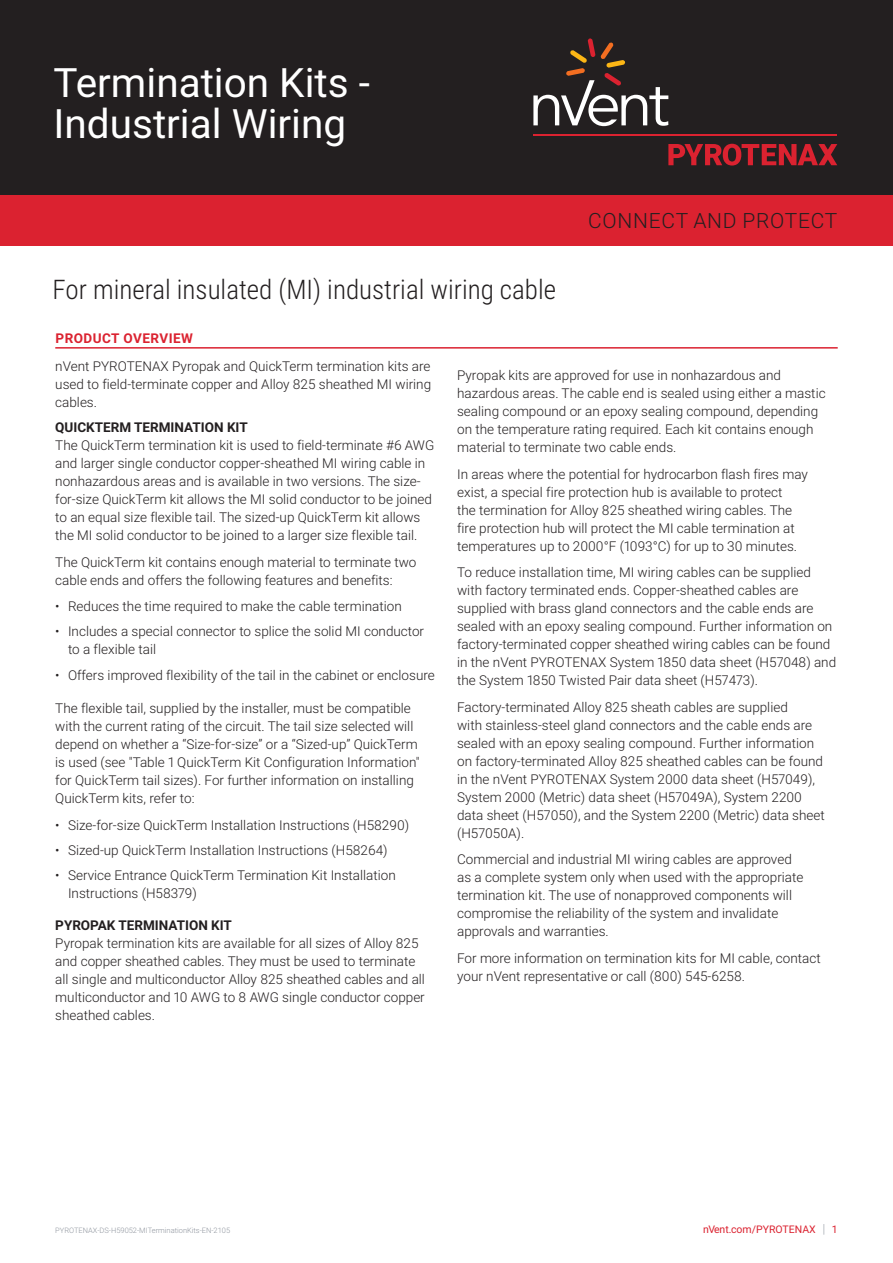
<style>
.page{position:relative;width:893px;height:1263px;background:#fff}
.page>*{position:absolute;margin:0;border:0;box-sizing:border-box;transform-origin:0 0}
.Page_1_Header_-_nVen{font:40.5px "Roboto";color:#fff}
.t1{font:300 27px "Roboto Condensed";color:#231f20}
.t2{font:300 21px "Roboto";letter-spacing:.035em;color:#231f20}
.Text_-_nVent_Data_Sh{font:300 13.5px/18px "Roboto";color:#231f20}
.P2{font:300 13.5px/18px "Roboto";color:#231f20}
.para_b{font:700 13.5px "Roboto";color:#231f20}
.Subhead_-_nVent_Data{font:700 13.5px "Roboto";letter-spacing:.035em;color:#db2230}
.t3{font:10.5px "Roboto";color:#db2230}
.t4{font:300 7.5px "Roboto";color:#8f959e}
.s1{font-weight:300;font-size:12.6px;color:#8f959e}
</style>
<div class="page">
<div style="left:0;top:0;width:893px;height:196px;background:#231f20"></div>
<hr style="left:55px;top:347px;width:783px;height:2px;background:#db2230">
<div style="left:0;top:196px;width:893px;height:50px;background:#db2230"></div>
<svg style="left:668px;top:144px;width:169px;height:22px"></svg>
<hr style="left:533px;top:134px;width:304px;height:2px;background:#db2230">
<svg style="left:533px;top:38px;width:135px;height:88px"></svg>
<p class="Page_1_Header_-_nVen" style="left:54px;top:54px;width:318px">Termination Kits -</p>
<p class="Page_1_Header_-_nVen" style="left:54px;top:95px;width:294px">Industrial Wiring</p>
<p class="t1" style="left:53px;top:270px;width:505px">For mineral insulated (MI) industrial wiring cable</p>
<p class="Subhead_-_nVent_Data" style="left:56px;top:329px;width:139px">PRODUCT OVERVIEW</p>
<p class="t2" style="left:588px;top:206px;width:251px">CONNECT AND PROTECT</p>
<p class="Text_-_nVent_Data_Sh" style="left:55px;top:357px;width:377px;text-align:justify">nVent PYROTENAX Pyropak and QuickTerm termination kits are used to field-terminate copper and Alloy 825 sheathed MI wiring cables.</p>
<p class="para_b" style="left:55px;top:418px;width:194px">QUICKTERM TERMINATION KIT</p>
<p class="P2" style="left:55px;top:436px;width:380px">The QuickTerm termination kit is used to field-terminate #6 AWG and larger single conductor copper-sheathed MI wiring cable in nonhazardous areas and is available in two versions. The size&shy;for-size QuickTerm kit allows the MI solid conductor to be joined to an equal size flexible tail. The sized-up QuickTerm kit allows the MI solid conductor to be joined to a larger size flexible tail.</p>
<p class="Text_-_nVent_Data_Sh" style="left:55px;top:552px;width:363px">The QuickTerm kit contains enough material to terminate two cable ends and offers the following features and benefits:</p>
<p class="Text_-_nVent_Data_Sh" style="left:55px;top:597px;width:348px">• Reduces the time required to make the cable termination</p>
<p class="Text_-_nVent_Data_Sh" style="left:68px;top:622px;width:358px;text-indent:-13px">• Includes a special connector to splice the solid MI conductor to a flexible tail</p>
<p class="Text_-_nVent_Data_Sh" style="left:55px;top:665px;width:381px">• Offers improved flexibility of the tail in the cabinet or enclosure</p>
<p class="Text_-_nVent_Data_Sh" style="left:55px;top:699px;width:366px">The flexible tail, supplied by the installer, must be compatible with the current rating of the circuit. The tail size selected will depend on whether a “Size-for-size” or a “Sized-up” QuickTerm is used (see "Table 1 QuickTerm Kit Configuration Information" for QuickTerm tail sizes). For further information on installing QuickTerm kits, refer to:</p>
<p class="Text_-_nVent_Data_Sh" style="left:55px;top:815px;width:355px">• Size-for-size QuickTerm Installation Instructions (H58290)</p>
<p class="Text_-_nVent_Data_Sh" style="left:55px;top:841px;width:334px">• Sized-up QuickTerm Installation Instructions (H58264)</p>
<p class="Text_-_nVent_Data_Sh" style="left:68px;top:866px;width:329px;text-indent:-13px">• Service Entrance QuickTerm Termination Kit Installation<br>Instructions (H58379)</p>
<p class="para_b" style="left:55px;top:916px;width:178px">PYROPAK TERMINATION KIT</p>
<p class="P2" style="left:55px;top:934px;width:371px">Pyropak termination kits are available for all sizes of Alloy 825 and copper sheathed cables. They must be used to terminate all single and multiconductor Alloy 825 sheathed cables and all multiconductor and 10 AWG to 8 AWG single conductor copper sheathed cables.</p>
<p class="Text_-_nVent_Data_Sh" style="left:457px;top:366px;width:370px">Pyropak kits are approved for use in nonhazardous and hazardous areas. The cable end is sealed using either a mastic sealing compound or an epoxy sealing compound, depending on the temperature rating required. Each kit contains enough material to terminate two cable ends.</p>
<p class="Text_-_nVent_Data_Sh" style="left:457px;top:464px;width:352px">In areas where the potential for hydrocarbon flash fires may exist, a special fire protection hub is available to protect<br>the termination for Alloy 825 sheathed wiring cables. The fire protection hub will protect the MI cable termination at temperatures up to 2000°F (1093°C) for up to 30 minutes.</p>
<p class="Text_-_nVent_Data_Sh" style="left:457px;top:563px;width:381px">To reduce installation time, MI wiring cables can be supplied with factory terminated ends. Copper-sheathed cables are supplied with brass gland connectors and the cable ends are sealed with an epoxy sealing compound. Further information on factory-terminated copper sheathed wiring cables can be found in the nVent PYROTENAX System 1850 data sheet (H57048) and the System 1850 Twisted Pair data sheet (H57473).</p>
<p class="Text_-_nVent_Data_Sh" style="left:457px;top:697px;width:369px">Factory-terminated Alloy 825 sheath cables are supplied<br>with stainless-steel gland connectors and the cable ends are sealed with an epoxy sealing compound. Further information on factory-terminated Alloy 825 sheathed cables can be found in the nVent PYROTENAX System 2000 data sheet (H57049), System 2000 (Metric) data sheet (H57049A), System 2200 data sheet (H57050), and the System 2200 (Metric) data sheet (H57050A).</p>
<p class="Text_-_nVent_Data_Sh" style="left:457px;top:850px;width:348px">Commercial and industrial MI wiring cables are approved as a complete system only when used with the appropriate termination kit. The use of nonapproved components will compromise the reliability of the system and invalidate approvals and warranties.</p>
<p class="Text_-_nVent_Data_Sh" style="left:457px;top:948px;width:365px">For more information on termination kits for MI cable, contact your nVent representative or call (800) 545-6258.</p>
<p class="t4" style="left:55px;top:1225px;width:177px">PYROTENAX-DS-H59052-MITerminationKits-EN-2105</p>
<p class="t3" style="left:703px;top:1222px;width:136px">nVent.com/PYROTENAX <span class="s1">|</span> 1</p>
</div>
